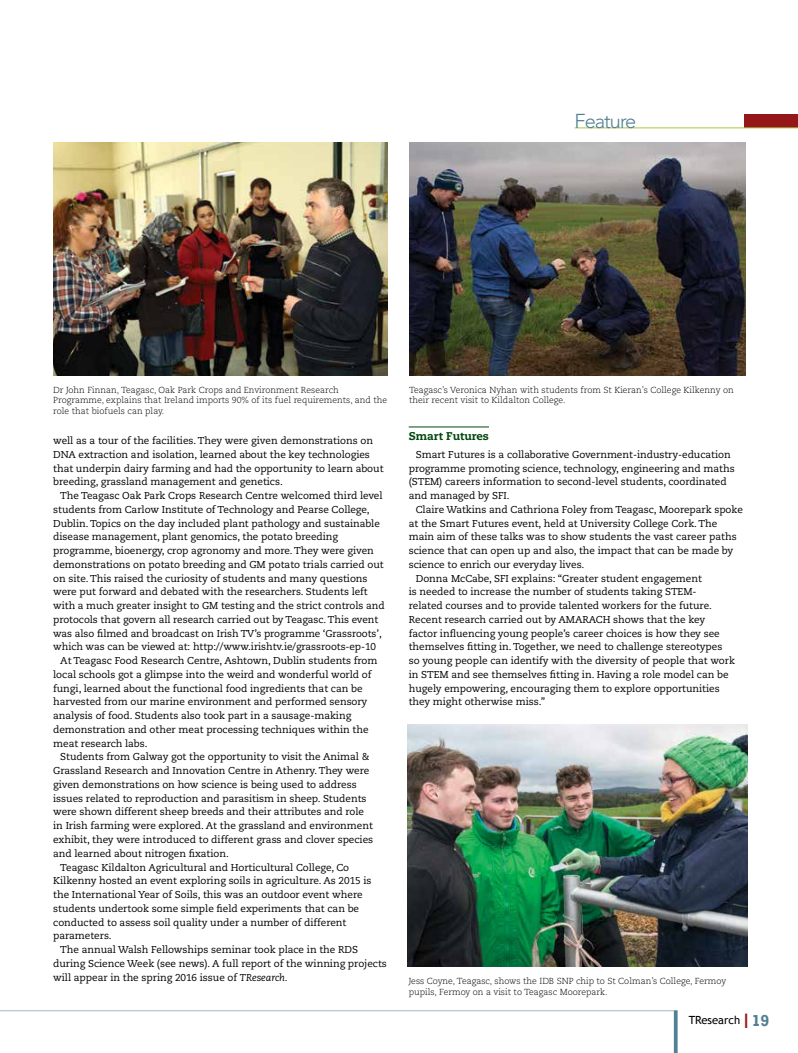
<style>
.page{position:relative;width:798px;height:1053px;background:#fff}
.page>*{position:absolute;margin:0;border:0;box-sizing:border-box;transform-origin:0 0}
.t1{font:300 20px "Avenir";letter-spacing:-.05em;color:#528095}
.t2{font:11.25px "Trebuchet MS";color:#000}
.t3{font:800 11.25px "Caecilia";color:#004710}
.t4{font:10px/13.8px "Caecilia";letter-spacing:-.005em;color:#000}
.t5{font:300 8.75px/10.6px "Caecilia";color:#000}
.s1{font-style:italic}
.s2{font-size:20px;color:#96171a}
.s3{font-family:"Rockwell";font-weight:700;font-size:16.25px;color:#528095}
</style>
<div class="page">
<div style="left:744px;top:114px;width:53px;height:14px;background:#96171a"></div>
<hr style="left:0;top:1010px;width:673px;height:1px;background:#9db9c8">
<svg style="left:673px;top:1010px;width:4px;height:42px"></svg>
<hr style="left:574px;top:128px;width:223px;height:1px;background:#a6ce39">
<hr style="left:408px;top:426px;width:81px;height:1px;background:#004710">
<img style="left:53px;top:143px;width:334px;height:232px">
<img style="left:409px;top:143px;width:336px;height:232px">
<img style="left:407px;top:724px;width:340px;height:242px">
<h1 class="t1" style="left:574px;top:109px;width:63px">Feature</h1>
<p class="t5" style="left:53px;top:384px;width:335px">Dr John Finnan, Teagasc, Oak Park Crops and Environment Research<br>Programme, explains that Ireland imports 90% of its fuel requirements, and the role that biofuels can play.</p>
<p class="t5" style="left:409px;top:384px;width:326px">Teagasc’s Veronica Nyhan with students from St Kieran’s College Kilkenny on their recent visit to Kildalton College.</p>
<p class="t4" style="left:53px;top:434px;width:332px">well as a tour of the facilities. They were given demonstrations on DNA extraction and isolation, learned about the key technologies that underpin dairy farming and had the opportunity to learn about breeding, grassland management and genetics.</p>
<p class="t4" style="left:60px;top:489px;width:324px">The Teagasc Oak Park Crops Research Centre welcomed third level</p>
<p class="t4" style="left:53px;top:502px;width:318px">students from Carlow Institute of Technology and Pearse College,</p>
<p class="t4" style="left:53px;top:516px;width:328px">Dublin. Topics on the day included plant pathology and sustainable</p>
<p class="t4" style="left:53px;top:530px;width:286px">disease management, plant genomics, the potato breeding</p>
<p class="t4" style="left:53px;top:544px;width:322px">programme, bioenergy, crop agronomy and more. They were given</p>
<p class="t4" style="left:53px;top:557px;width:332px">demonstrations on potato breeding and GM potato trials carried out</p>
<p class="t4" style="left:53px;top:571px;width:316px">on site. This raised the curiosity of students and many questions</p>
<p class="t4" style="left:53px;top:585px;width:316px">were put forward and debated with the researchers. Students left</p>
<p class="t4" style="left:53px;top:599px;width:333px">with a much greater insight to GM testing and the strict controls and</p>
<p class="t4" style="left:53px;top:612px;width:326px">protocols that govern all research carried out by Teagasc. This event</p>
<p class="t4" style="left:53px;top:626px;width:330px">was also filmed and broadcast on Irish TV’s programme ‘Grassroots’,</p>
<p class="t4" style="left:53px;top:640px;width:324px">which was can be viewed at: http://www.irishtv.ie/grassroots-ep-10</p>
<p class="t4" style="left:60px;top:654px;width:318px">At Teagasc Food Research Centre, Ashtown, Dublin students from</p>
<p class="t4" style="left:53px;top:667px;width:320px">local schools got a glimpse into the weird and wonderful world of</p>
<p class="t4" style="left:53px;top:681px;width:311px">fungi, learned about the functional food ingredients that can be</p>
<p class="t4" style="left:53px;top:695px;width:315px">harvested from our marine environment and performed sensory</p>
<p class="t4" style="left:53px;top:709px;width:299px">analysis of food. Students also took part in a sausage-making</p>
<p class="t4" style="left:53px;top:722px;width:317px">demonstration and other meat processing techniques within the</p>
<p class="t4" style="left:53px;top:736px;width:96px">meat research labs.</p>
<p class="t4" style="left:60px;top:750px;width:311px">Students from Galway got the opportunity to visit the Animal &amp;</p>
<p class="t4" style="left:53px;top:764px;width:317px">Grassland Research and Innovation Centre in Athenry. They were</p>
<p class="t4" style="left:53px;top:777px;width:305px">given demonstrations on how science is being used to address</p>
<p class="t4" style="left:53px;top:791px;width:315px">issues related to reproduction and parasitism in sheep. Students</p>
<p class="t4" style="left:53px;top:805px;width:312px">were shown different sheep breeds and their attributes and role</p>
<p class="t4" style="left:53px;top:819px;width:321px">in Irish farming were explored. At the grassland and environment</p>
<p class="t4" style="left:53px;top:832px;width:321px">exhibit, they were introduced to different grass and clover species</p>
<p class="t4" style="left:53px;top:846px;width:177px">and learned about nitrogen fixation.</p>
<p class="t4" style="left:60px;top:860px;width:290px">Teagasc Kildalton Agricultural and Horticultural College, Co</p>
<p class="t4" style="left:53px;top:874px;width:320px">Kilkenny hosted an event exploring soils in agriculture. As 2015 is</p>
<p class="t4" style="left:53px;top:887px;width:311px">the International Year of Soils, this was an outdoor event where</p>
<p class="t4" style="left:53px;top:901px;width:307px">students undertook some simple field experiments that can be</p>
<p class="t4" style="left:53px;top:915px;width:295px">conducted to assess soil quality under a number of different</p>
<p class="t4" style="left:53px;top:929px;width:60px">parameters.</p>
<p class="t4" style="left:60px;top:942px;width:299px">The annual Walsh Fellowships seminar took place in the RDS</p>
<p class="t4" style="left:53px;top:956px;width:335px">during Science Week (see news). A full report of the winning projects</p>
<p class="t4" style="left:53px;top:970px;width:236px">will appear in the spring 2016 issue of <span class="s1">TResearch.</span></p>
<p class="t3" style="left:408px;top:429px;width:82px">Smart Futures</p>
<p class="t4" style="left:408px;top:447px;width:327px;text-indent:7px">Smart Futures is a collaborative Government-industry-education programme promoting science, technology, engineering and maths (STEM) careers information to second-level students, coordinated and managed by SFI.</p>
<p class="t4" style="left:415px;top:502px;width:328px">Claire Watkins and Cathriona Foley from Teagasc, Moorepark spoke</p>
<p class="t4" style="left:408px;top:516px;width:310px">at the Smart Futures event, held at University College Cork. The</p>
<p class="t4" style="left:408px;top:530px;width:329px">main aim of these talks was to show students the vast career paths</p>
<p class="t4" style="left:408px;top:544px;width:326px">science that can open up and also, the impact that can be made by</p>
<p class="t4" style="left:408px;top:557px;width:177px">science to enrich our everyday lives.</p>
<p class="t4" style="left:415px;top:571px;width:287px">Donna McCabe, SFI explains: “Greater student engagement</p>
<p class="t4" style="left:408px;top:585px;width:289px">is needed to increase the number of students taking STEM-</p>
<p class="t4" style="left:408px;top:599px;width:304px">related courses and to provide talented workers for the future.</p>
<p class="t4" style="left:408px;top:612px;width:298px">Recent research carried out by AMARACH shows that the key</p>
<p class="t4" style="left:408px;top:626px;width:312px">factor influencing young people’s career choices is how they see</p>
<p class="t4" style="left:408px;top:640px;width:315px">themselves fitting in. Together, we need to challenge stereotypes</p>
<p class="t4" style="left:408px;top:654px;width:327px">so young people can identify with the diversity of people that work</p>
<p class="t4" style="left:408px;top:667px;width:321px">in STEM and see themselves fitting in. Having a role model can be</p>
<p class="t4" style="left:408px;top:681px;width:312px">hugely empowering, encouraging them to explore opportunities</p>
<p class="t4" style="left:408px;top:695px;width:138px">they might otherwise miss.”</p>
<p class="t5" style="left:408px;top:975px;width:319px">Jess Coyne, Teagasc, shows the IDB SNP chip to St Colman’s College, Fermoy pupils, Fermoy on a visit to Teagasc Moorepark.</p>
<p class="t2" style="left:688px;top:1013px;width:82px">TResearch <span class="s2">I</span> <span class="s3">19</span></p>
</div>
